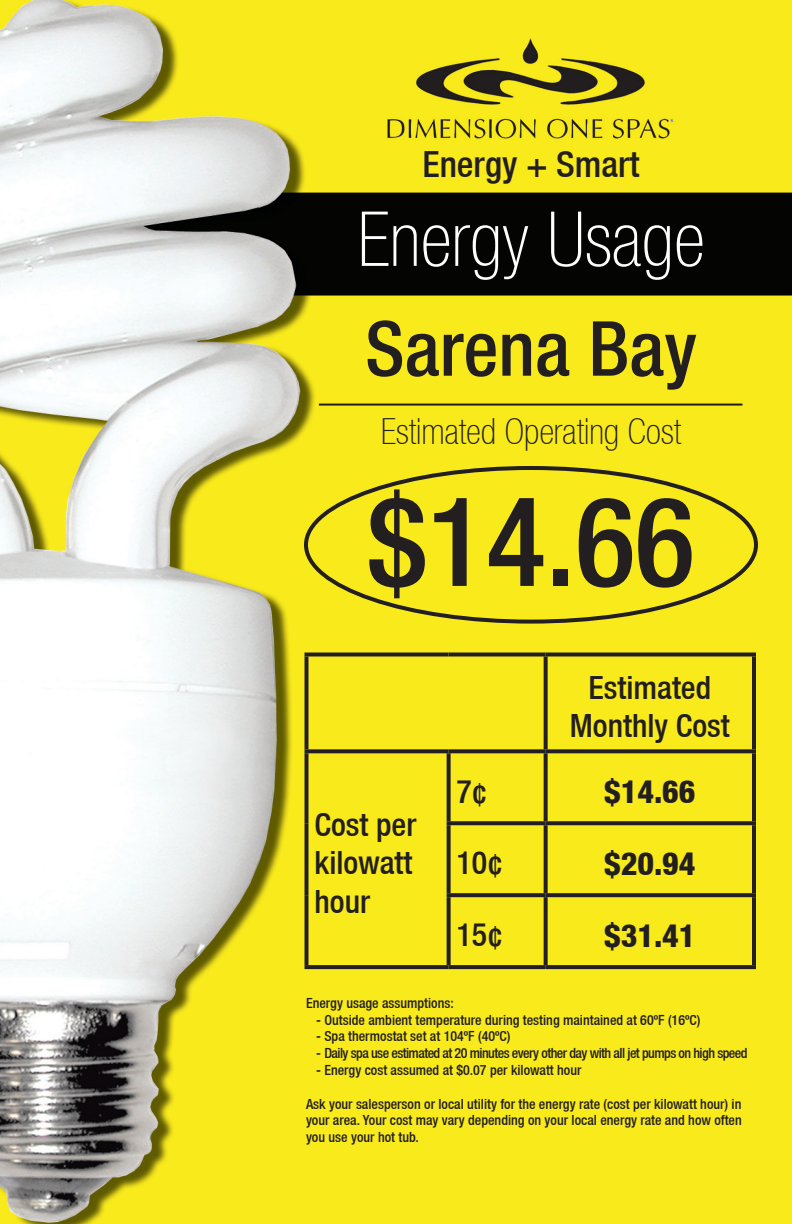
<style>
.page{position:relative;width:792px;height:1224px;background:#fff}
.page>*{position:absolute;margin:0;border:0;box-sizing:border-box;transform-origin:0 0}
.t1{font:500 condensed 124px "Helvetica Neue LT";color:#231f20}
.t2{font:100 condensed 76px "Helvetica Neue LT";color:#fff}
.t3{font:500 condensed 76px "Helvetica Neue LT";color:#231f20}
.t4{font:100 condensed 36px "Helvetica Neue LT";color:#231f20}
.t5{font:500 condensed 36px "Helvetica Neue LT";color:#231f20}
.t6{font:500 condensed 32px/38.4px "Helvetica Neue LT";color:#231f20;text-align:center}
.t7{font:800 condensed 32px "Helvetica Neue LT";color:#231f20}
.t8{font:500 condensed 14px/16.8px "Helvetica Neue LT";color:#231f20;text-align:justify}
.t9{font:500 condensed 14px "Helvetica Neue LT";letter-spacing:-.04em;color:#231f20}
</style>
<div class="page">
<img style="left:0;top:0;width:792px;height:1224px">
<img style="left:385px;top:36px;width:290px;height:105px">
<hr style="left:319px;top:404px;width:423px;height:2px;background:#231f20">
<svg style="left:304px;top:652px;width:145px;height:4px"></svg>
<svg style="left:304px;top:656px;width:4px;height:93px"></svg>
<svg style="left:449px;top:652px;width:97px;height:4px"></svg>
<svg style="left:546px;top:652px;width:210px;height:4px"></svg>
<svg style="left:544px;top:656px;width:4px;height:93px"></svg>
<hr style="left:752px;top:656px;width:4px;height:93px;background:#231f20">
<svg style="left:304px;top:749px;width:145px;height:4px"></svg>
<svg style="left:304px;top:753px;width:4px;height:70px"></svg>
<svg style="left:304px;top:823px;width:4px;height:72px"></svg>
<svg style="left:304px;top:895px;width:4px;height:70px"></svg>
<svg style="left:304px;top:965px;width:145px;height:4px"></svg>
<svg style="left:449px;top:749px;width:97px;height:4px"></svg>
<svg style="left:447px;top:753px;width:4px;height:68px"></svg>
<svg style="left:546px;top:749px;width:210px;height:4px"></svg>
<svg style="left:544px;top:753px;width:4px;height:68px"></svg>
<hr style="left:752px;top:753px;width:4px;height:68px;background:#231f20">
<svg style="left:447px;top:821px;width:99px;height:4px"></svg>
<svg style="left:447px;top:825px;width:4px;height:68px"></svg>
<svg style="left:546px;top:821px;width:210px;height:4px"></svg>
<svg style="left:544px;top:825px;width:4px;height:68px"></svg>
<hr style="left:752px;top:825px;width:4px;height:68px;background:#231f20">
<svg style="left:447px;top:893px;width:99px;height:4px"></svg>
<svg style="left:447px;top:897px;width:4px;height:68px"></svg>
<svg style="left:546px;top:893px;width:210px;height:4px"></svg>
<svg style="left:544px;top:897px;width:4px;height:68px"></svg>
<hr style="left:752px;top:897px;width:4px;height:68px;background:#231f20">
<svg style="left:449px;top:965px;width:97px;height:4px"></svg>
<svg style="left:546px;top:965px;width:210px;height:4px"></svg>
<h3 class="t5" style="left:422px;top:143px;width:219px">Energy + Smart</h3>
<h2 class="t2" style="left:357px;top:196px;width:349px">Energy Usage</h2>
<h2 class="t3" style="left:365px;top:303px;width:333px">Sarena Bay</h2>
<h3 class="t4" style="left:381px;top:411px;width:302px">Estimated Operating Cost</h3>
<h1 class="t1" style="left:367px;top:468px;width:329px">$14.66</h1>
<h3 class="t6" style="left:570px;top:668px;width:161px">Estimated<br>Monthly Cost</h3>
<h3 class="t6" style="left:315px;top:805px;width:103px;text-align:left">Cost per kilowatt hour</h3>
<h3 class="t6" style="left:457px;top:772px;width:32px">7¢</h3>
<h3 class="t7" style="left:604px;top:772px;width:93px">$14.66</h3>
<h3 class="t6" style="left:457px;top:843px;width:48px">10¢</h3>
<h3 class="t7" style="left:604px;top:844px;width:93px">$20.94</h3>
<h3 class="t6" style="left:457px;top:915px;width:48px">15¢</h3>
<h3 class="t7" style="left:604px;top:916px;width:93px">$31.41</h3>
<p class="t8" style="left:306px;top:994px;width:149px">Energy usage assumptions:</p>
<p class="t8" style="left:316px;top:1011px;width:386px">- Outside ambient temperature during testing maintained at 60ºF (16ºC)</p>
<p class="t8" style="left:316px;top:1028px;width:196px">- Spa thermostat set at 104ºF (40ºC)</p>
<p class="t9" style="left:316px;top:1045px;width:433px">- Daily spa use estimated at 20 minutes every other day with all jet pumps on high speed</p>
<p class="t8" style="left:316px;top:1061px;width:267px">- Energy cost assumed at $0.07 per kilowatt hour</p>
<p class="t8" style="left:306px;top:1095px;width:437px">Ask your salesperson or local utility for the energy rate (cost per kilowatt hour) in your area. Your cost may vary depending on your local energy rate and how often you use your hot tub.</p>
</div>
